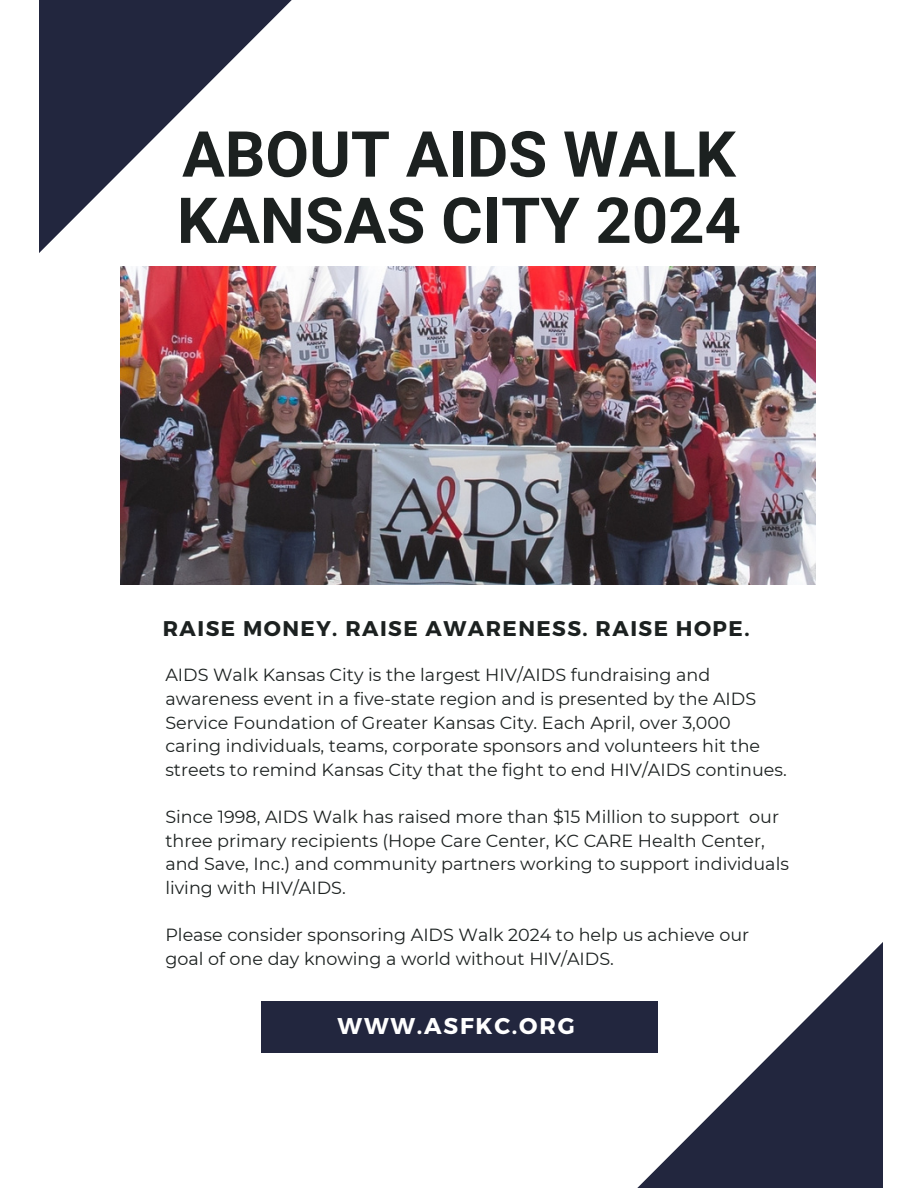
<style>
.page{position:relative;width:918px;height:1188px;background:#fff}
.page>*{position:absolute;margin:0;border:0;box-sizing:border-box;transform-origin:0 0}
.t1{font:700 63.45px/66.3px "Roboto";color:#1c2120}
.t2{font:700 22.8px "Montserrat";letter-spacing:.08em;color:#fff}
.t3{font:700 21.3px "Montserrat";letter-spacing:.07em;color:#1c2120}
.t4{font:17.55px/23.7px "Montserrat";color:#1c2120}
</style>
<div class="page">
<img style="left:121px;top:267px;width:695px;height:317px">
<div style="left:261px;top:1001px;width:396px;height:51px;background:#22263e"></div>
<svg style="left:39px;top:0;width:253px;height:253px"></svg>
<svg style="left:630px;top:942px;width:253px;height:246px;fill:#22263e"></svg>
<h1 class="t1" style="left:177px;top:122px;width:565px">ABOUT AIDS WALK<br>KANSAS CITY 2024</h1>
<h2 class="t3" style="left:163px;top:614px;width:588px">RAISE MONEY. RAISE AWARENESS. RAISE HOPE.</h2>
<p class="t4" style="left:165px;top:663px;width:623px">AIDS Walk Kansas City is the largest HIV/AIDS fundraising and awareness event in a five-state region and is presented by the AIDS Service Foundation of Greater Kansas City. Each April, over 3,000 caring individuals, teams, corporate sponsors and volunteers hit the streets to remind Kansas City that the fight to end HIV/AIDS continues.</p>
<p class="t4" style="left:165px;top:805px;width:625px">Since 1998, AIDS Walk has raised more than $15 Million to support our three primary recipients (Hope Care Center, KC CARE Health Center, and Save, Inc.) and community partners working to support individuals living with HIV/AIDS.</p>
<h2 class="t4" style="left:165px;top:923px;width:585px">Please consider sponsoring AIDS Walk 2024 to help us achieve our goal of one day knowing a world without HIV/AIDS.</h2>
<p class="t2" style="left:338px;top:1011px;width:239px">WWW.ASFKC.ORG</p>
</div>
